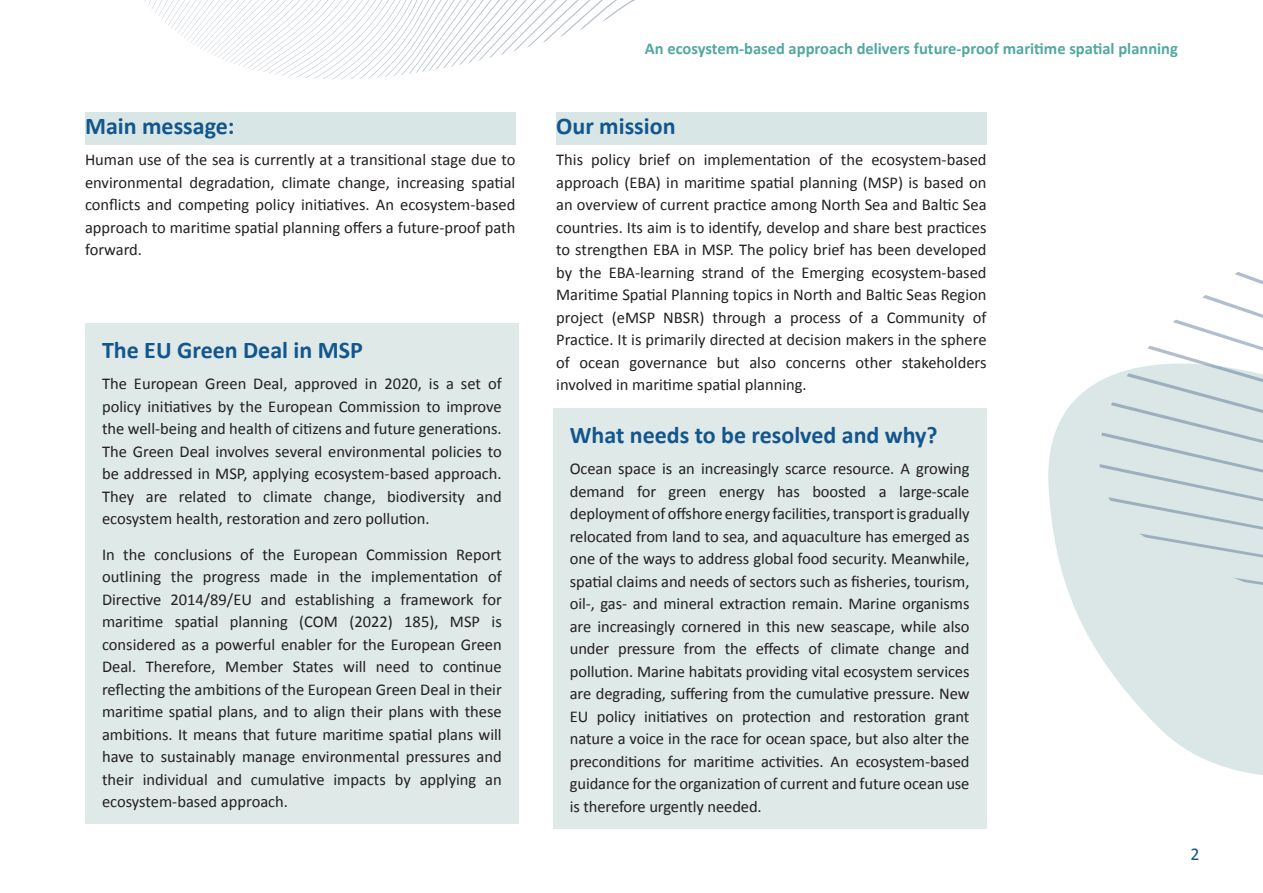
<style>
.page{position:relative;width:1263px;height:893px;background:#fff}
.page>*{position:absolute;margin:0;border:0;box-sizing:border-box;transform-origin:0 0}
.t1{font:700 24px "Calibri";color:#13568e}
.t2{font:18px "Calibri";color:#13568e}
.t3{font:16.5px/22.5px "Calibri";color:#231f20;text-align:justify}
.t4{font:700 16.5px "Calibri";color:#52a8a0}
</style>
<div class="page">
<div style="left:85px;top:112px;width:430px;height:32px;background:#d8e7e5"></div>
<div style="left:556px;top:112px;width:430px;height:32px;background:#d8e7e5"></div>
<svg style="left:1048px;top:386px;width:44px;height:256px;fill:#dae7e6"></svg>
<div style="left:85px;top:323px;width:434px;height:501px;background:#dee9e8"></div>
<div style="left:553px;top:408px;width:433px;height:421px;background:#dee9e8"></div>
<svg style="left:144px;top:0;width:491px;height:80px"></svg>
<svg style="left:1092px;top:272px;width:171px;height:503px;fill:#dae7e6"></svg>
<h1 class="t1" style="left:85px;top:109px;width:151px">Main message:</h1>
<p class="t3" style="left:85px;top:148px;width:432px">Human use of the sea is currently at a transitional stage due to environmental degradation, climate change, increasing spatial conflicts and competing policy initiatives. An ecosystem-based approach to maritime spatial planning offers a future-proof path forward.</p>
<h1 class="t1" style="left:102px;top:333px;width:262px">The EU Green Deal in MSP</h1>
<p class="t3" style="left:102px;top:372px;width:401px">The European Green Deal, approved in 2020, is a set of policy initiatives by the European Commission to improve the well-being and health of citizens and future generations.<br>The Green Deal involves several environmental policies to be addressed in MSP, applying ecosystem-based approach.<br>They are related to climate change, biodiversity and ecosystem health, restoration and zero pollution.</p>
<p class="t3" style="left:102px;top:542px;width:401px">In the conclusions of the European Commission Report outlining the progress made in the implementation of Directive 2014/89/EU and establishing a framework for maritime spatial planning (COM (2022) 185), MSP is considered as a powerful enabler for the European Green Deal. Therefore, Member States will need to continue reflecting the ambitions of the European Green Deal in their maritime spatial plans, and to align their plans with these ambitions. It means that future maritime spatial plans will have to sustainably manage environmental pressures and their individual and cumulative impacts by applying an ecosystem-based approach.</p>
<p class="t4" style="left:645px;top:37px;width:535px">An ecosystem-based approach delivers future-proof maritime spatial planning</p>
<h1 class="t1" style="left:556px;top:109px;width:121px">Our mission</h1>
<p class="t3" style="left:556px;top:148px;width:432px">This policy brief on implementation of the ecosystem-based approach (EBA) in maritime spatial planning (MSP) is based on an overview of current practice among North Sea and Baltic Sea countries. Its aim is to identify, develop and share best practices to strengthen EBA in MSP. The policy brief has been developed by the EBA-learning strand of the Emerging ecosystem-based Maritime Spatial Planning topics in North and Baltic Seas Region project (eMSP NBSR) through a process of a Community of Practice. It is primarily directed at decision makers in the sphere of ocean governance but also concerns other stakeholders involved in maritime spatial planning.</p>
<h1 class="t1" style="left:570px;top:418px;width:369px">What needs to be resolved and why?</h1>
<p class="t3" style="left:570px;top:457px;width:401px">Ocean space is an increasingly scarce resource. A growing demand for green energy has boosted a large-scale deployment of offshore energy facilities, transport is gradually relocated from land to sea, and aquaculture has emerged as one of the ways to address global food security. Meanwhile, spatial claims and needs of sectors such as fisheries, tourism, oil-, gas- and mineral extraction remain. Marine organisms are increasingly cornered in this new seascape, while also under pressure from the effects of climate change and pollution. Marine habitats providing vital ecosystem services are degrading, suffering from the cumulative pressure. New EU policy initiatives on protection and restoration grant nature a voice in the race for ocean space, but also alter the preconditions for maritime activities. An ecosystem-based guidance for the organization of current and future ocean use is therefore urgently needed.</p>
<p class="t2" style="left:1190px;top:841px;width:11px">2</p>
</div>
